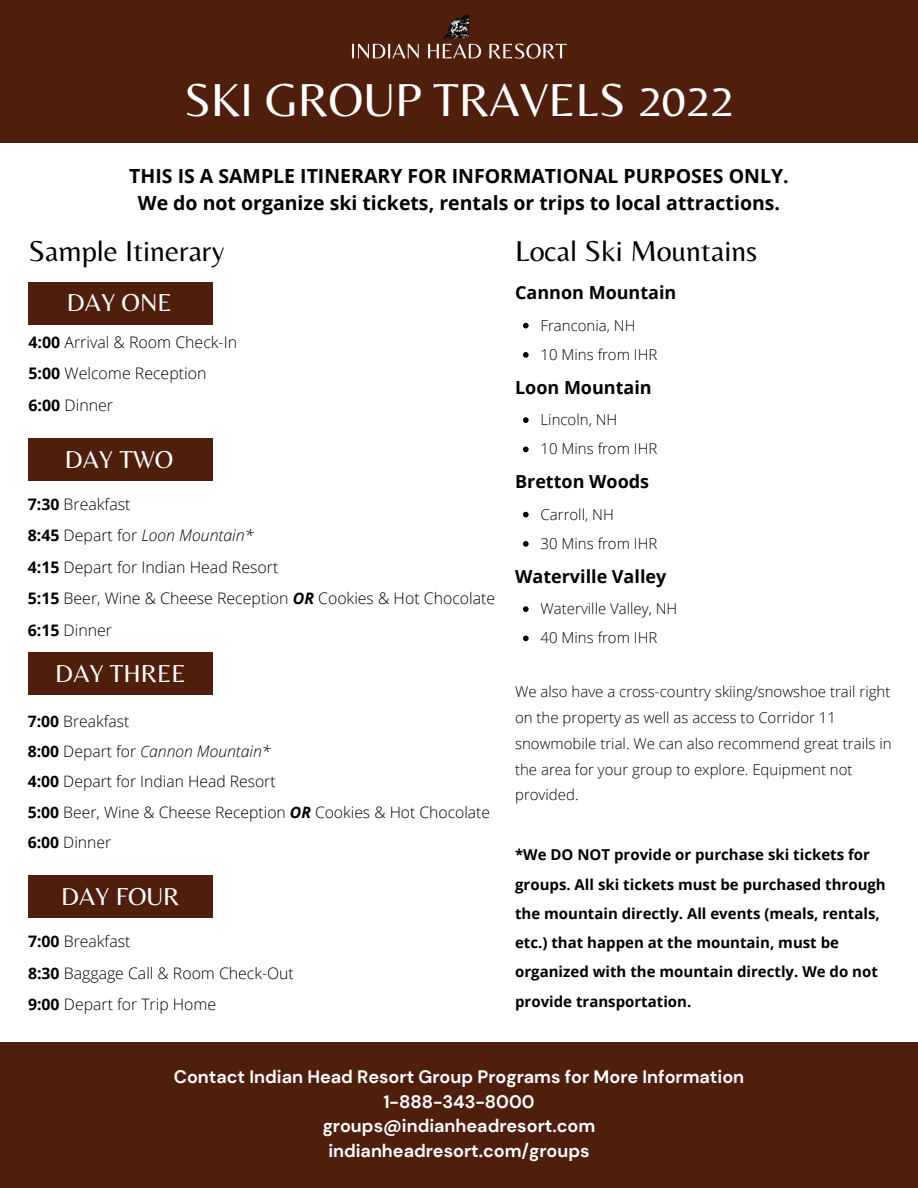
<style>
.page{position:relative;width:918px;height:1188px;background:#fff}
.page>*{position:absolute;margin:0;border:0;box-sizing:border-box;transform-origin:0 0}
.t1{font:48px "Belleza";color:#fff}
.t2{font:30px "Belleza";color:#000}
.t3{font:25.5px "Belleza";color:#fff}
.t4{font:700 19.5px "Open Sans";color:#000}
.t5{font:700 18px "DM Sans";color:#fff}
.t6{font:700 18px "Open Sans";color:#000}
.t7{font:300 15.9px "Open Sans";color:#000}
.t8{font:italic 300 15.9px "Open Sans";color:#000}
.t9{font:300 15.75px "Open Sans";color:#000}
.t10{font:italic 300 15.75px "Open Sans";color:#000}
.t11{font:300 15px/25.8px "Open Sans";color:#000}
.t12{font:700 15px/29.2px "Open Sans";color:#000}
.s1{font-weight:700}
.s2{font-weight:700;font-style:normal}
.s3{font-style:normal}
.s4{font-weight:700;font-style:italic}
</style>
<div class="page">
<div style="left:28px;top:282px;width:185px;height:42px;background:#4f1e0c"></div>
<div style="left:0;top:0;width:918px;height:143px;background:#4f1e0c"></div>
<div style="left:0;top:1042px;width:918px;height:146px;background:#4f1e0c"></div>
<div style="left:28px;top:438px;width:185px;height:43px;background:#4f1e0c"></div>
<img style="left:352px;top:14px;width:215px;height:45px">
<svg style="left:523px;top:323px;width:6px;height:5px"></svg>
<svg style="left:523px;top:352px;width:6px;height:6px"></svg>
<svg style="left:523px;top:417px;width:6px;height:6px"></svg>
<svg style="left:523px;top:447px;width:6px;height:5px"></svg>
<svg style="left:523px;top:512px;width:6px;height:5px"></svg>
<svg style="left:523px;top:541px;width:6px;height:6px"></svg>
<svg style="left:523px;top:606px;width:6px;height:6px"></svg>
<svg style="left:523px;top:636px;width:6px;height:5px"></svg>
<div style="left:28px;top:652px;width:185px;height:43px;background:#4f1e0c"></div>
<div style="left:28px;top:875px;width:184px;height:43px;background:#4f1e0c"></div>
<p class="t1" style="left:184px;top:71px;width:551px">SKI GROUP TRAVELS 2022</p>
<p class="t4" style="left:129px;top:163px;width:661px">THIS IS A SAMPLE ITINERARY FOR INFORMATIONAL PURPOSES ONLY.</p>
<p class="t4" style="left:138px;top:190px;width:644px">We do not organize ski tickets, rentals or trips to local attractions.</p>
<p class="t2" style="left:29px;top:233px;width:198px">Sample Itinerary</p>
<p class="t3" style="left:67px;top:288px;width:106px">DAY ONE</p>
<p class="t7" style="left:29px;top:331px;width:210px"><span class="s1">4:00</span> Arrival &amp; Room Check-In</p>
<p class="t7" style="left:29px;top:362px;width:179px"><span class="s1">5:00</span> Welcome Reception</p>
<p class="t7" style="left:29px;top:394px;width:86px"><span class="s1">6:00</span> Dinner</p>
<p class="t3" style="left:65px;top:444px;width:110px">DAY TWO</p>
<p class="t7" style="left:28px;top:493px;width:104px"><span class="s1">7:30</span> Breakfast</p>
<p class="t8" style="left:28px;top:524px;width:227px"><span class="s2">8:45</span> <span class="s3">Depart for</span> Loon Mountain*</p>
<p class="t7" style="left:28px;top:556px;width:252px"><span class="s1">4:15</span> Depart for Indian Head Resort</p>
<p class="t7" style="left:28px;top:587px;width:469px"><span class="s1">5:15</span> Beer, Wine &amp; Cheese Reception <span class="s4">OR</span> Cookies &amp; Hot Chocolate</p>
<p class="t7" style="left:28px;top:619px;width:86px"><span class="s1">6:15</span> Dinner</p>
<p class="t3" style="left:55px;top:658px;width:132px">DAY THREE</p>
<p class="t9" style="left:28px;top:710px;width:103px"><span class="s1">7:00</span> Breakfast</p>
<p class="t10" style="left:28px;top:740px;width:244px"><span class="s2">8:00</span> <span class="s3">Depart for</span> Cannon Mountain*</p>
<p class="t9" style="left:28px;top:770px;width:249px"><span class="s1">4:00</span> Depart for Indian Head Resort</p>
<p class="t9" style="left:28px;top:801px;width:464px"><span class="s1">5:00</span> Beer, Wine &amp; Cheese Reception <span class="s4">OR</span> Cookies &amp; Hot Chocolate</p>
<p class="t9" style="left:28px;top:831px;width:85px"><span class="s1">6:00</span> Dinner</p>
<p class="t3" style="left:61px;top:881px;width:120px">DAY FOUR</p>
<p class="t7" style="left:28px;top:930px;width:104px"><span class="s1">7:00</span> Breakfast</p>
<p class="t7" style="left:28px;top:962px;width:267px"><span class="s1">8:30</span> Baggage Call &amp; Room Check-Out</p>
<p class="t7" style="left:28px;top:993px;width:190px"><span class="s1">9:00</span> Depart for Trip Home</p>
<p class="t2" style="left:515px;top:233px;width:244px">Local Ski Mountains</p>
<p class="t6" style="left:515px;top:280px;width:163px">Cannon Mountain</p>
<p class="t11" style="left:541px;top:312px;width:96px">Franconia, NH</p>
<p class="t11" style="left:541px;top:341px;width:118px">10 Mins from IHR</p>
<p class="t6" style="left:515px;top:374px;width:138px">Loon Mountain</p>
<p class="t11" style="left:541px;top:406px;width:78px">Lincoln, NH</p>
<p class="t11" style="left:541px;top:436px;width:118px">10 Mins from IHR</p>
<p class="t6" style="left:515px;top:469px;width:136px">Bretton Woods</p>
<p class="t11" style="left:541px;top:501px;width:75px">Carroll, NH</p>
<p class="t11" style="left:541px;top:530px;width:118px">30 Mins from IHR</p>
<p class="t6" style="left:515px;top:563px;width:153px">Waterville Valley</p>
<p class="t11" style="left:541px;top:595px;width:138px">Waterville Valley, NH</p>
<p class="t11" style="left:541px;top:625px;width:118px">40 Mins from IHR</p>
<p class="t11" style="left:515px;top:678px;width:378px">We also have a cross-country skiing/snowshoe trail right on the property as well as access to Corridor 11 snowmobile trial. We can also recommend great trails in the area for your group to explore. Equipment not provided.</p>
<p class="t12" style="left:515px;top:840px;width:372px">*We DO NOT provide or purchase ski tickets for groups. All ski tickets must be purchased through the mountain directly. All events (meals, rentals, etc.) that happen at the mountain, must be organized with the mountain directly. We do not provide transportation.</p>
<p class="t5" style="left:174px;top:1065px;width:572px">Contact Indian Head Resort Group Programs for More Information</p>
<p class="t5" style="left:383px;top:1090px;width:153px">1-888-343-8000</p>
<p class="t5" style="left:323px;top:1114px;width:274px">groups@indianheadresort.com</p>
<p class="t5" style="left:328px;top:1139px;width:263px">indianheadresort.com/groups</p>
</div>
